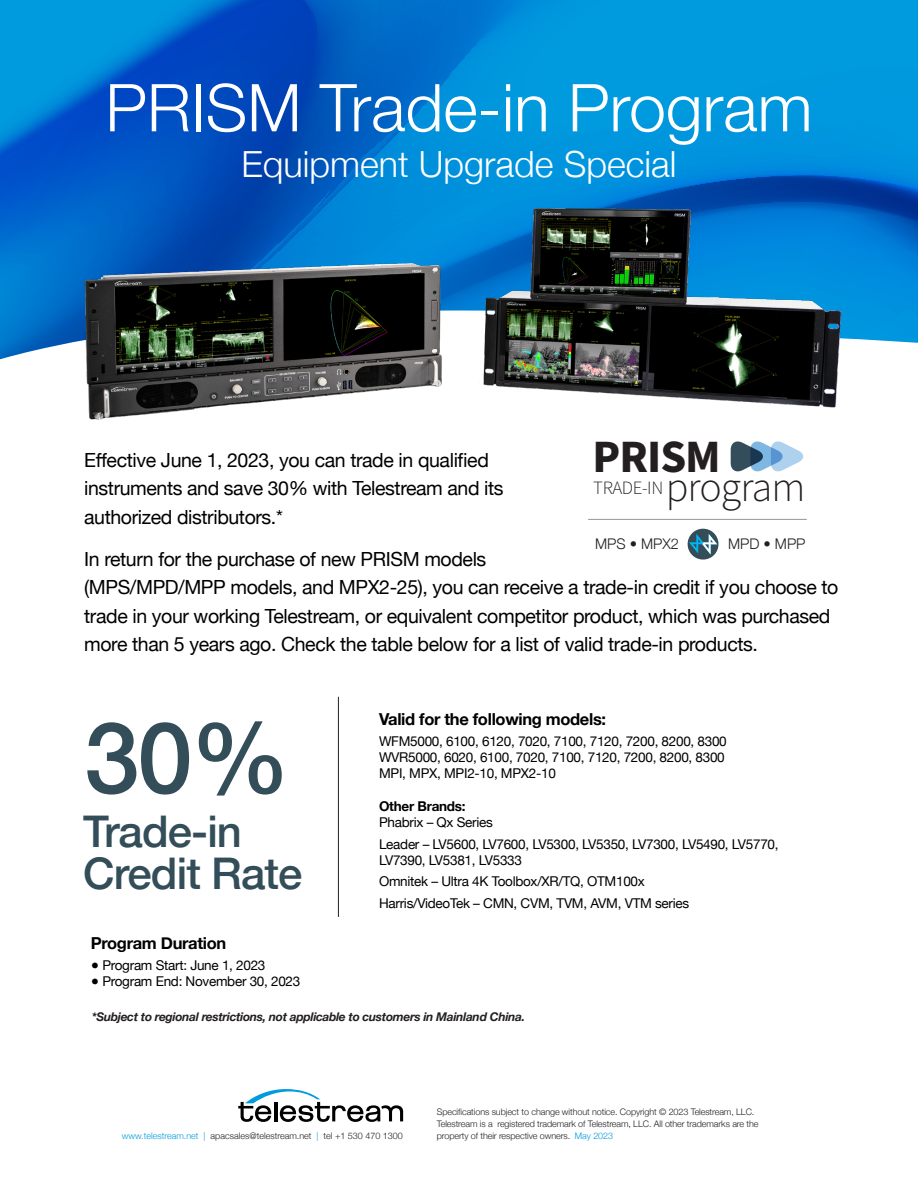
<style>
.page{position:relative;width:918px;height:1188px;background:#fff}
.page>*{position:absolute;margin:0;border:0;box-sizing:border-box;transform-origin:0 0}
.t1{font:500 99.3px "Helvetica Neue";color:#334d59}
.t2{font:300 66px "Helvetica Neue";color:#fff}
.t3{font:700 46.5px "Source Sans Pro";letter-spacing:-.02em;color:#231f20}
.t4{font:500 43.65px/41.8px "Helvetica Neue";letter-spacing:-.02em;color:#334d59}
.t5{font:300 41.85px "Source Sans Pro";letter-spacing:-.02em;color:#231f20}
.t6{font:300 36px "Helvetica Neue";color:#fff}
.t7{font:19.5px/28.5px "Helvetica Neue";letter-spacing:-.02em;color:#000}
.t8{font:300 18.75px "Source Sans Pro";letter-spacing:-.02em;color:#231f20}
.t9{font:700 16.5px "Helvetica Neue";letter-spacing:-.02em;color:#000}
.t10{font:300 14.7px "Helvetica Neue";color:#231f20}
.t11{font:13.5px/16.2px "Helvetica Neue";letter-spacing:-.02em;color:#000}
.t12{font:700 13.5px "Helvetica Neue";letter-spacing:-.02em;color:#000}
.t13{font:italic 700 12px "Helvetica Neue";letter-spacing:-.025em;color:#231f20}
.t14{font:300 9px/11.9px "Helvetica Neue";letter-spacing:-.01em;color:#231f20}
.s1{color:#009bdf}
</style>
<div class="page">
<svg style="left:0;top:0;width:918px;height:310px;background:#007cd2"></svg>
<svg style="left:238px;top:1089px;width:165px;height:33px"></svg>
<svg style="left:0;top:310px;width:918px;height:209px"></svg>
<hr style="left:588px;top:519px;width:219px;height:1px;background:#939598">
<svg style="left:603px;top:437px;width:270px;height:123px"></svg>
<img style="left:67px;top:162px;width:792px;height:282px">
<hr style="left:338px;top:697px;width:1px;height:220px;background:#231f20">
<p class="t2" style="left:105px;top:55px;width:709px">PRISM Trade-in Program</p>
<p class="t6" style="left:242px;top:135px;width:436px">Equipment Upgrade Special</p>
<p class="t3" style="left:593px;top:425px;width:130px">PRISM</p>
<p class="t8" style="left:593px;top:475px;width:71px">TRADE-IN</p>
<p class="t5" style="left:666px;top:460px;width:141px">program</p>
<p class="t7" style="left:84px;top:447px;width:421px">Effective June 1, 2023, you can trade in qualified instruments and save 30% with Telestream and its authorized distributors.*</p>
<p class="t7" style="left:84px;top:546px;width:756px">In return for the purchase of new PRISM models<br>(MPS/MPD/MPP models, and MPX2-25), you can receive a trade-in credit if you choose to trade in your working Telestream, or equivalent competitor product, which was purchased more than 5 years ago. Check the table below for a list of valid trade-in products.</p>
<p class="t10" style="left:595px;top:532px;width:85px">MPS • MPX2</p>
<p class="t10" style="left:728px;top:532px;width:79px">MPD • MPP</p>
<p class="t1" style="left:84px;top:678px;width:207px">30%</p>
<p class="t4" style="left:83px;top:807px;width:221px">Trade-in<br>Credit Rate</p>
<p class="t9" style="left:91px;top:930px;width:137px">Program Duration</p>
<p class="t11" style="left:91px;top:958px;width:176px">● Program Start: June 1, 2023</p>
<p class="t11" style="left:91px;top:974px;width:211px">● Program End: November 30, 2023</p>
<p class="t9" style="left:379px;top:706px;width:229px">Valid for the following models:</p>
<p class="t11" style="left:379px;top:734px;width:349px">WFM5000, 6100, 6120, 7020, 7100, 7120, 7200, 8200, 8300</p>
<p class="t11" style="left:379px;top:750px;width:347px">WVR5000, 6020, 6100, 7020, 7100, 7120, 7200, 8200, 8300</p>
<p class="t11" style="left:379px;top:766px;width:178px">MPI, MPX, MPI2-10, MPX2-10</p>
<p class="t12" style="left:379px;top:795px;width:88px">Other Brands:</p>
<p class="t11" style="left:379px;top:815px;width:115px">Phabrix – Qx Series</p>
<p class="t11" style="left:379px;top:836px;width:401px">Leader – LV5600, LV7600, LV5300, LV5350, LV7300, LV5490, LV5770,<br>LV7390, LV5381, LV5333</p>
<p class="t11" style="left:379px;top:874px;width:267px">Omnitek – Ultra 4K Toolbox/XR/TQ, OTM100x</p>
<p class="t11" style="left:379px;top:896px;width:312px">Harris/VideoTek – CMN, CVM, TVM, AVM, VTM series</p>
<p class="t13" style="left:92px;top:1008px;width:435px">*Subject to regional restrictions, not applicable to customers in Mainland China.</p>
<p class="t14" style="left:122px;top:1129px;width:283px"><span class="s1">www.telestream.net |</span> apacsales@telestream.net <span class="s1">|</span> tel +1 530 470 1300</p>
<p class="t14" style="left:437px;top:1105px;width:323px">Specifications subject to change without notice. Copyright © 2023 Telestream, LLC.<br>Telestream is a registered trademark of Telestream, LLC. All other trademarks are the property of their respective owners. <span class="s1">May 2023</span></p>
</div>
